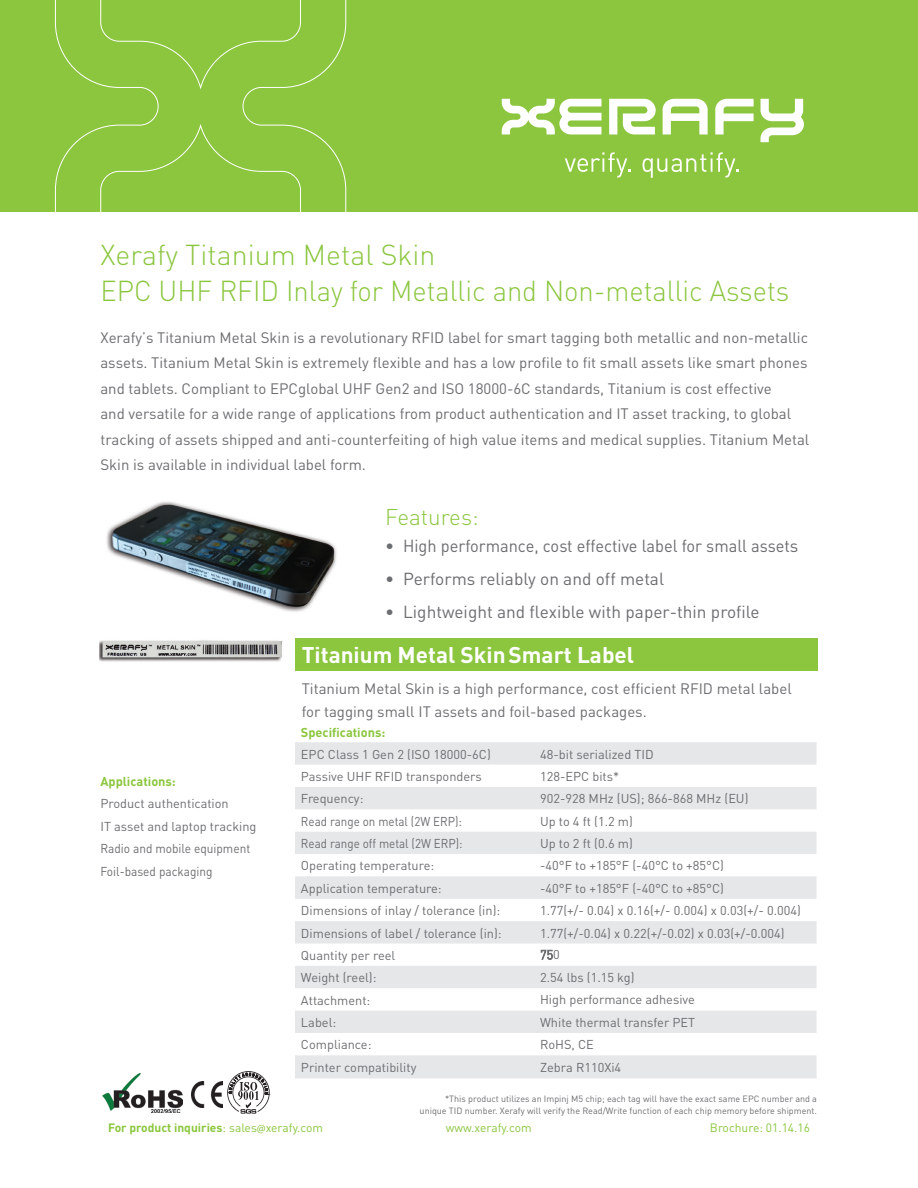
<style>
.page{position:relative;width:918px;height:1188px;background:#fff}
.page>*{position:absolute;margin:0;border:0;box-sizing:border-box;transform-origin:0 0}
.t1{font:300 28.5px "DIN";color:#8bc63e;scale:.96 1}
.t2{font:300 28.5px "DIN";color:#8bc63e}
.t3{font:700 22.5px "DIN";color:#fff}
.t4{font:300 22.5px "DIN";color:#8bc63e}
.t5{font:17.25px "DIN";color:#6c6d70}
.t6{font:15px/25.5px "DIN";color:#6c6d70}
.t7{font:12.75px/22.5px "DIN";color:#6c6d70}
.t8{font:12.75px "DIN";color:#6c6d70;scale:.91 1}
.t9{font:12.75px "DIN";color:#6c6d70;scale:.93 1}
.t10{font:700 12.75px "DIN";color:#8bc63e}
.t11{font:700 12px "DIN";color:#8bc63e}
.t12{font:12px "DIN";color:#8bc63e}
.t13{font:9px "DIN";color:#6c6d70}
.s1{font-weight:300}
.s2{font-weight:400}
.s3{font-family:"Myriad Pro";font-weight:400}
</style>
<div class="page">
<div style="left:0;top:0;width:918px;height:212px;background:#8bc63e"></div>
<svg style="left:55px;top:0;width:291px;height:212px"></svg>
<div style="left:295px;top:638px;width:522px;height:33px;background:#8bc63e"></div>
<svg style="left:295px;top:742px;width:522px;height:335px;fill:#e6e7e9"></svg>
<hr style="left:295px;top:1077px;width:239px;height:1px;background:#e6e7e9">
<hr style="left:534px;top:1077px;width:283px;height:1px;background:#e6e7e9">
<img style="left:106px;top:501px;width:231px;height:111px">
<img style="left:102px;top:1073px;width:80px;height:39px">
<img style="left:192px;top:1082px;width:30px;height:25px">
<img style="left:100px;top:640px;width:182px;height:22px">
<svg style="left:227px;top:1071px;width:43px;height:43px"></svg>
<svg style="left:565px;top:152px;width:66px;height:26px"></svg>
<svg style="left:643px;top:152px;width:96px;height:26px"></svg>
<svg style="left:502px;top:99px;width:99px;height:35px"></svg>
<svg style="left:609px;top:99px;width:47px;height:35px"></svg>
<svg style="left:663px;top:99px;width:45px;height:35px"></svg>
<svg style="left:715px;top:99px;width:39px;height:35px"></svg>
<svg style="left:761px;top:99px;width:43px;height:43px"></svg>
<p class="t2" style="left:100px;top:237px;width:337px">Xerafy Titanium Metal Skin</p>
<p class="t1" style="left:100px;top:273px;width:719px">EPC UHF RFID Inlay for Metallic and Non-metallic Assets</p>
<p class="t6" style="left:100px;top:324px;width:710px">Xerafy’s Titanium Metal Skin is a revolutionary RFID label for smart tagging both metallic and non-metallic assets. Titanium Metal Skin is extremely flexible and has a low profile to fit small assets like smart phones and tablets. Compliant to EPCglobal UHF Gen2 and ISO 18000-6C standards, Titanium is cost effective<br>and versatile for a wide range of applications from product authentication and IT asset tracking, to global tracking of assets shipped and anti-counterfeiting of high value items and medical supplies. Titanium Metal Skin is available in individual label form.</p>
<p class="t4" style="left:385px;top:503px;width:95px">Features:</p>
<p class="t10" style="left:100px;top:773px;width:77px">Applications:</p>
<p class="t7" style="left:100px;top:792px;width:130px">Product authentication</p>
<p class="t7" style="left:100px;top:815px;width:158px">IT asset and laptop tracking</p>
<p class="t9" style="left:100px;top:841px;width:163px">Radio and mobile equipment</p>
<p class="t9" style="left:100px;top:863px;width:122px">Foil-based packaging</p>
<p class="t5" style="left:385px;top:535px;width:415px">• High performance, cost effective label for small assets</p>
<p class="t5" style="left:385px;top:568px;width:280px">• Performs reliably on and off metal</p>
<p class="t5" style="left:385px;top:601px;width:376px">• Lightweight and flexible with paper-thin profile</p>
<p class="t3" style="left:302px;top:640px;width:334px">Titanium Metal SkinSmart Label</p>
<p class="t6" style="left:302px;top:677px;width:492px;line-height:22.4px">Titanium Metal Skin is a high performance, cost efficient RFID metal label for tagging small IT assets and foil-based packages.</p>
<p class="t10" style="left:301px;top:724px;width:86px">Specifications:</p>
<p class="t7" style="left:301px;top:742px;width:191px">EPC Class 1 Gen 2 (ISO 18000-6C)</p>
<p class="t7" style="left:540px;top:742px;width:115px">48-bit serialized TID</p>
<p class="t7" style="left:301px;top:765px;width:182px">Passive UHF RFID transponders</p>
<p class="t7" style="left:540px;top:765px;width:81px">128-EPC bits*</p>
<p class="t7" style="left:301px;top:787px;width:64px">Frequency:</p>
<p class="t7" style="left:540px;top:787px;width:210px">902-928 MHz (US); 866-868 MHz (EU)</p>
<p class="t8" style="left:301px;top:813px;width:178px">Read range on metal (2W ERP):</p>
<p class="t7" style="left:540px;top:810px;width:94px">Up to 4 ft (1.2 m)</p>
<p class="t8" style="left:301px;top:835px;width:179px">Read range off metal (2W ERP):</p>
<p class="t7" style="left:540px;top:832px;width:94px">Up to 2 ft (0.6 m)</p>
<p class="t7" style="left:301px;top:854px;width:135px">Operating temperature:</p>
<p class="t7" style="left:540px;top:854px;width:185px">-40°F to +185°F (-40°C to +85°C)</p>
<p class="t7" style="left:301px;top:877px;width:142px">Application temperature:</p>
<p class="t7" style="left:540px;top:877px;width:185px">-40°F to +185°F (-40°C to +85°C)</p>
<p class="t7" style="left:301px;top:899px;width:201px">Dimensions of inlay / tolerance (in):</p>
<p class="t7" style="left:540px;top:899px;width:262px">1.77(+/- 0.04) x 0.16(+/- 0.004) x 0.03(+/- 0.004)</p>
<p class="t7" style="left:301px;top:921px;width:202px">Dimensions of label / tolerance (in):</p>
<p class="t7" style="left:540px;top:921px;width:246px">1.77(+/-0.04) x 0.22(+/-0.02) x 0.03(+/-0.004)</p>
<p class="t7" style="left:301px;top:944px;width:96px">Quantity per reel</p>
<p class="t7" style="left:301px;top:966px;width:77px">Weight (reel):</p>
<p class="t7" style="left:301px;top:989px;width:71px">Attachment:</p>
<p class="t7" style="left:301px;top:1011px;width:37px">Label:</p>
<p class="t7" style="left:301px;top:1033px;width:72px">Compliance:</p>
<p class="t7" style="left:301px;top:1056px;width:117px">Printer compatibility</p>
<p class="t7" style="left:540px;top:943px;width:157px"><span class="s1">75</span>0<br>2.54 lbs (1.15 kg)<br>High performance adhesive<br>White thermal transfer PET<br>RoHS, CE<br>Zebra R110Xi4</p>
<p class="t13" style="left:445px;top:1093px;width:373px">*This product utilizes an Impinj M5 chip; each tag will have the exact same EPC number and a</p>
<p class="t13" style="left:420px;top:1105px;width:399px">unique TID number. Xerafy will verify the Read/Write function of each chip memory before shipment.</p>
<p class="t11" style="left:108px;top:1120px;width:217px">For product inquiries<span class="s2">: sales</span><span class="s3">@</span><span class="s2">xerafy.com</span></p>
<p class="t12" style="left:446px;top:1120px;width:87px">www.xerafy.com</p>
<p class="t12" style="left:710px;top:1120px;width:102px">Brochure: 01.14.16</p>
</div>
